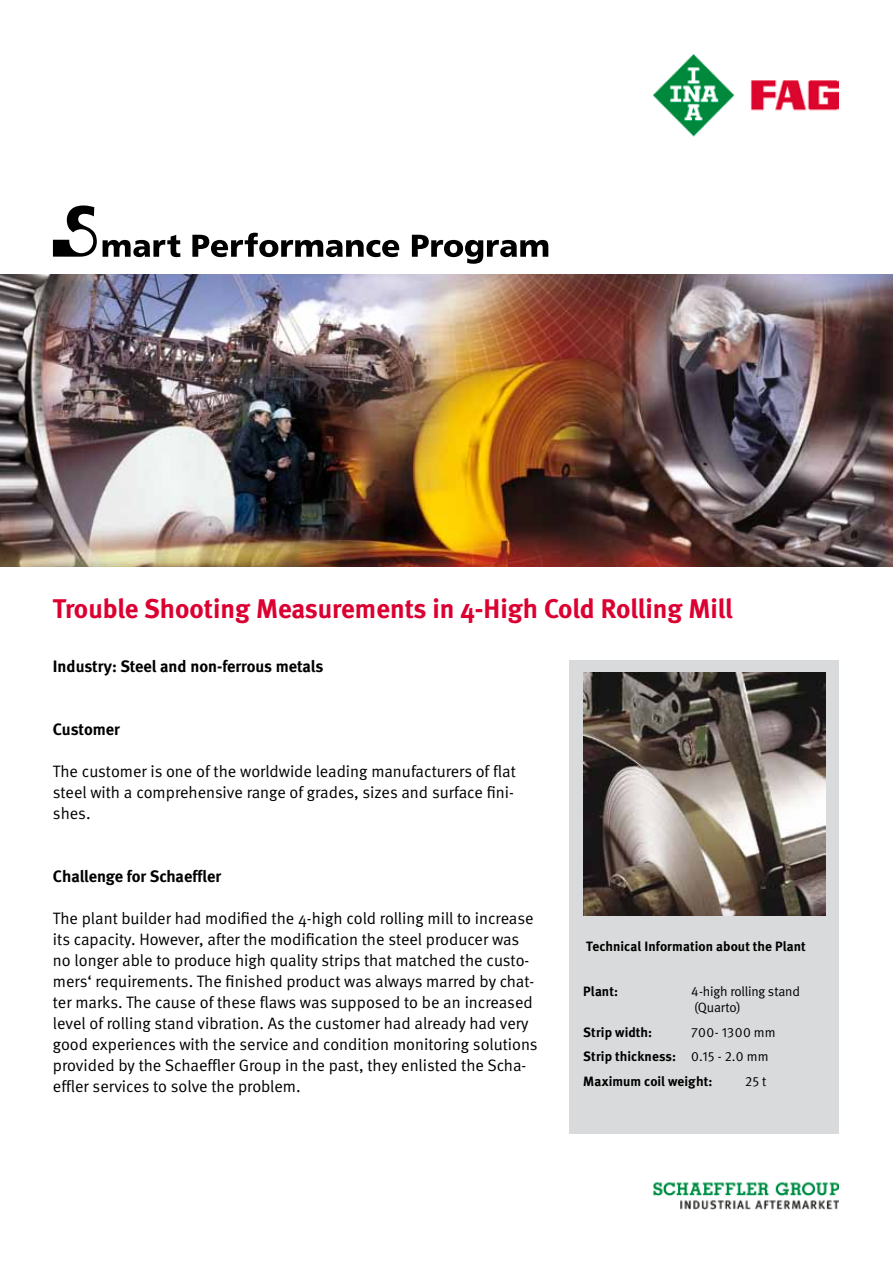
<style>
.page{position:relative;width:893px;height:1263px;background:#fff}
.page>*{position:absolute;margin:0;border:0;box-sizing:border-box;transform-origin:0 0}
.t1{font:700 27px "Meta";color:#db0031}
.t2{font:16.5px/21px "Meta Normal";color:#000;text-align:justify}
.t3{font:700 16.5px "Meta";color:#000}
.t4{font:700 13.5px/24.8px "Meta";letter-spacing:.005em;color:#000}
.t5{font:13.5px/16.2px "Meta Normal";letter-spacing:-.015em;color:#000}
.t6{font:13.5px "Meta Normal Caps Expert";letter-spacing:.03em;color:#000}
.s1{font-family:"Meta Normal Caps Expert"}
.s2{font-family:"Meta Normal"}
.s3{font-family:"Meta Normal Caps Expert";font-weight:400}
.s4{font-family:"Meta Normal";font-weight:400}
</style>
<div class="page">
<div style="left:570px;top:660px;width:269px;height:474px;background:#d9dadb"></div>
<img style="left:0;top:274px;width:893px;height:292px">
<svg style="left:103px;top:235px;width:77px;height:22px"></svg>
<svg style="left:192px;top:233px;width:207px;height:24px"></svg>
<svg style="left:412px;top:235px;width:136px;height:29px"></svg>
<svg style="left:53px;top:205px;width:44px;height:52px"></svg>
<img style="left:654px;top:54px;width:185px;height:83px">
<img style="left:654px;top:1182px;width:185px;height:28px">
<img style="left:583px;top:673px;width:243px;height:242px">
<h1 class="t1" style="left:53px;top:592px;width:681px">Trouble Shooting Measurements in 4-High Cold Rolling Mill</h1>
<p class="t3" style="left:53px;top:656px;width:272px">Industry: Steel and non-ferrous metals</p>
<p class="t3" style="left:53px;top:719px;width:69px">Customer</p>
<p class="t2" style="left:53px;top:761px;width:464px">The customer is one of the worldwide leading manufacturers of flat steel with a comprehensive range of grades, sizes and surface fini&shy;shes.</p>
<p class="t3" style="left:53px;top:866px;width:170px">Challenge for Schaeffler</p>
<p class="t2" style="left:53px;top:908px;width:486px;text-align:left">The plant builder had modified the 4-high cold rolling mill to increase its capacity. However, after the modification the steel producer was no longer able to produce high quality strips that matched the custo&shy;mers‘ requirements. The finished product was always marred by chat&shy;ter marks. The cause of these flaws was supposed to be an increased level of rolling stand vibration. As the customer had already had very good experiences with the service and condition monitoring solutions provided by the Schaeffler Group in the past, they enlisted the Scha&shy;effler services to solve the problem.</p>
<p class="t4" style="left:586px;top:933px;width:221px">Technical Information about the Plant</p>
<p class="t4" style="left:583px;top:978px;width:36px">Plant:</p>
<p class="t5" style="left:691px;top:983px;width:110px"><span class="s1">4</span>-high rolling stand (Quarto)</p>
<p class="t4" style="left:583px;top:1019px;width:70px">Strip width:</p>
<p class="t6" style="left:691px;top:1024px;width:86px">700<span class="s2">-</span> 1300 <span class="s2">mm</span></p>
<p class="t4" style="left:583px;top:1044px;width:187px">Strip thickness: <span class="s3">0</span><span class="s4">.</span><span class="s3">15</span> <span class="s4">-</span> <span class="s3">2</span><span class="s4">.</span><span class="s3">0</span> <span class="s4">mm<br></span>Maximum coil weight:</p>
<p class="t6" style="left:745px;top:1074px;width:23px">25 <span class="s2">t</span></p>
</div>
